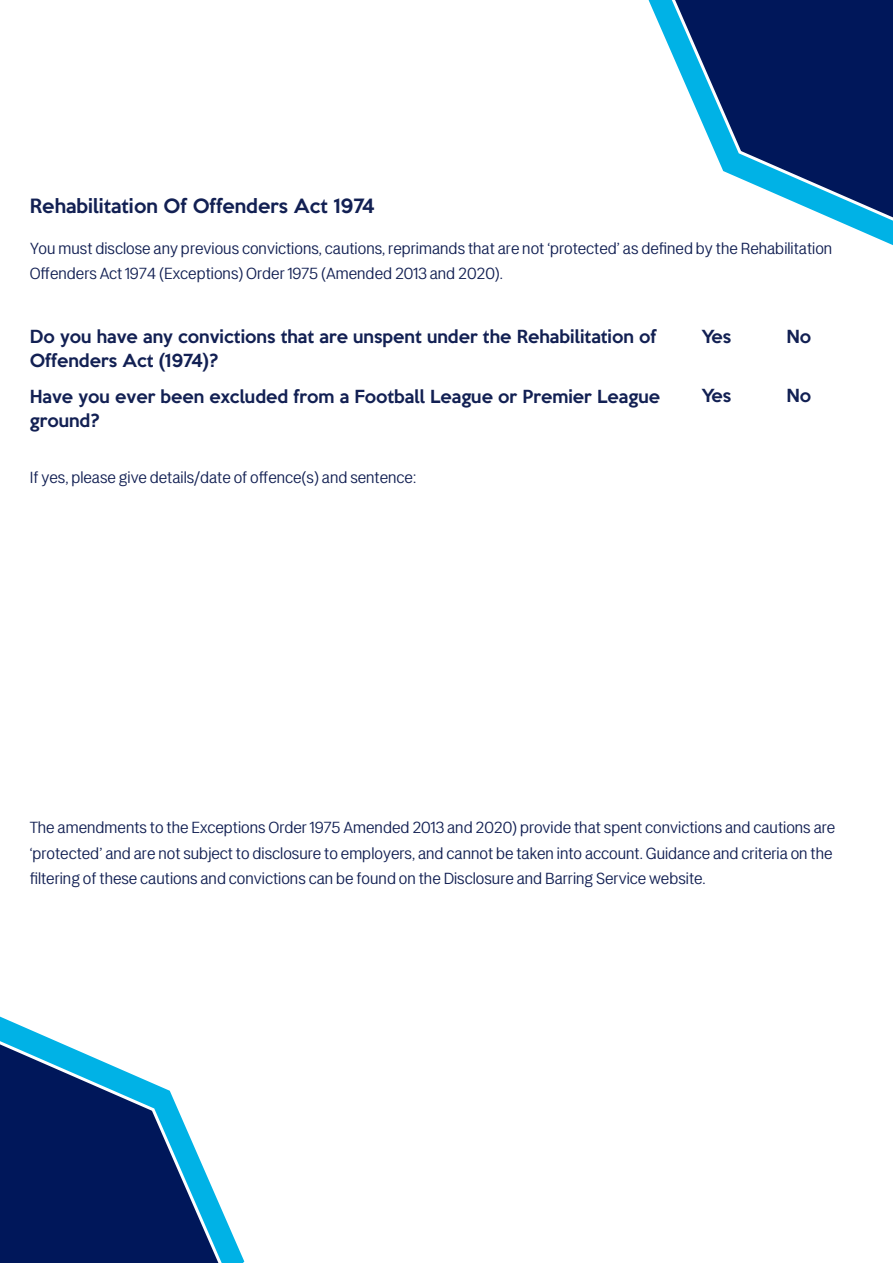
<style>
.page{position:relative;width:893px;height:1263px;background:#fff}
.page>*{position:absolute;margin:0;border:0;box-sizing:border-box;transform-origin:0 0}
.t1{font:18px/25.5px "LT Amber";color:#122053}
.t2{font:500 18px "Keep Calm";color:#122053}
.t3{font:500 16.5px/24px "Keep Calm";color:#122053}
</style>
<div class="page">
<svg style="left:0;top:1016px;width:244px;height:247px"></svg>
<svg style="left:0;top:1031px;width:231px;height:232px"></svg>
<svg style="left:649px;top:0;width:244px;height:245px"></svg>
<svg style="left:662px;top:0;width:231px;height:230px"></svg>
<p class="t2" style="left:30px;top:190px;width:347px">Rehabilitation Of Offenders Act 1974</p>
<p class="t1" style="left:30px;top:236px;width:804px">You must disclose any previous convictions, cautions, reprimands that are not ‘protected’ as defined by the Rehabilitation<br>Offenders Act 1974 (Exceptions) Order 1975 (Amended 2013 and 2020).</p>
<p class="t3" style="left:30px;top:323px;width:628px">Do you have any convictions that are unspent under the Rehabilitation of<br>Offenders Act (1974)?</p>
<p class="t3" style="left:30px;top:383px;width:632px">Have you ever been excluded from a Football League or Premier League ground?</p>
<p class="t1" style="left:30px;top:465px;width:388px">If yes, please give details/date of offence(s) and sentence:</p>
<p class="t3" style="left:701px;top:323px;width:32px">Yes</p>
<p class="t3" style="left:786px;top:323px;width:26px">No</p>
<p class="t3" style="left:701px;top:382px;width:32px">Yes</p>
<p class="t3" style="left:786px;top:382px;width:26px">No</p>
<p class="t1" style="left:30px;top:815px;width:807px">The amendments to the Exceptions Order 1975 Amended 2013 and 2020) provide that spent convictions and cautions are ‘protected’ and are not subject to disclosure to employers, and cannot be taken into account. Guidance and criteria on the filtering of these cautions and convictions can be found on the Disclosure and Barring Service website.</p>
</div>
